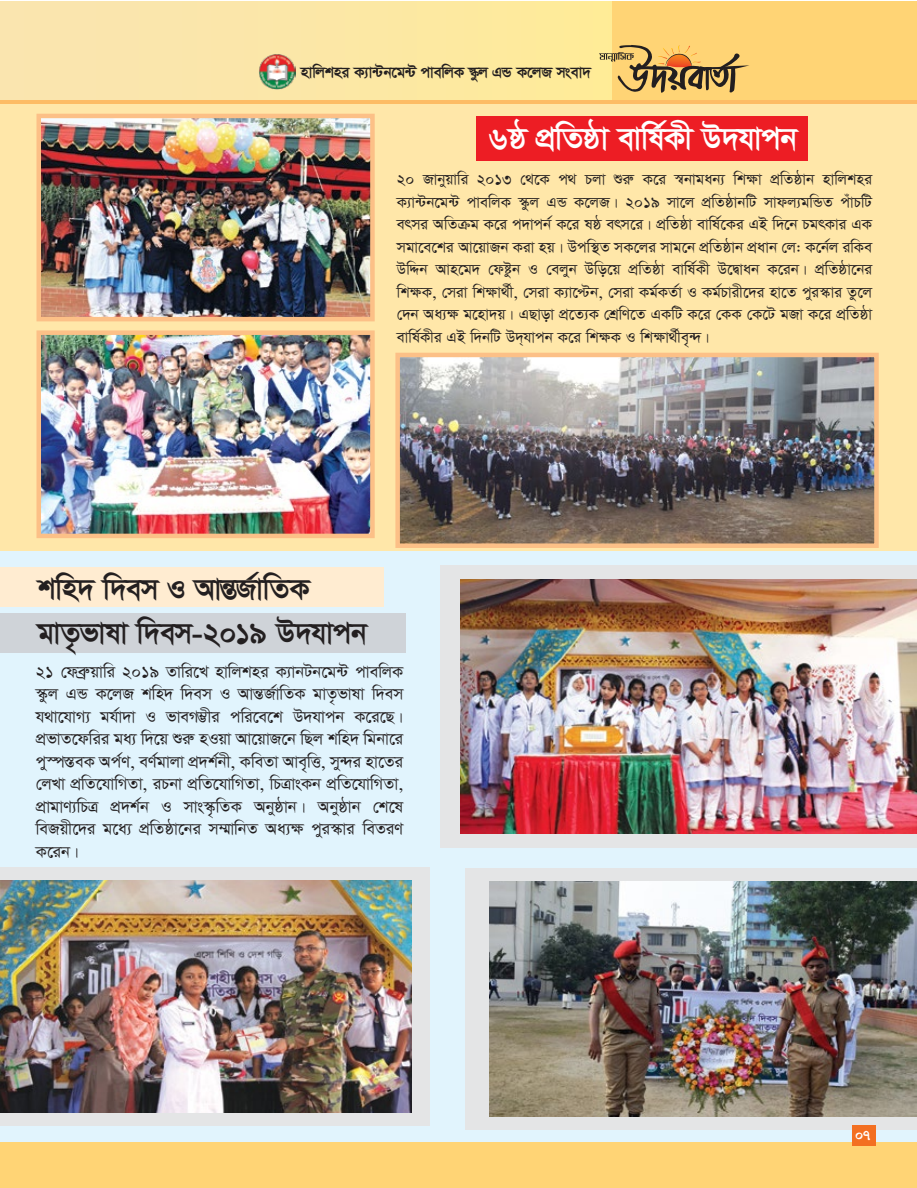
<style>
.page{position:relative;width:917px;height:1188px;background:#fff}
.page>*{position:absolute;margin:0;border:0;box-sizing:border-box;transform-origin:0 0}
.t1{font:700 36.6px "Sutonny MJ";color:#fff}
.t2{font:700 34.65px/44px "Sutonny MJ";color:#231f20}
.t3{font:19.5px/22.5px "Sutonny MJ";color:#231f20;text-align:justify}
.t4{font:18px/22.5px "Sutonny MJ";color:#231f20;text-align:justify}
.t5{font:700 18px "Sutonny MJ";color:#231f20}
.t6{font:700 16.5px "Sutonny MJ";color:#fff}
</style>
<div class="page">
<div style="left:0;top:1px;width:916px;height:1187px;background:#e1f4fd"></div>
<div style="left:0;top:568px;width:383px;height:39px;background:#ffecd1"></div>
<div style="left:0;top:613px;width:405px;height:40px;background:#cfd3d8"></div>
<div style="left:440px;top:565px;width:476px;height:282px;background:#e4e5e6"></div>
<img style="left:460px;top:580px;width:456px;height:253px">
<div style="left:0;top:868px;width:429px;height:258px;background:#e4e5e6"></div>
<img style="left:0;top:881px;width:411px;height:232px">
<div style="left:465px;top:868px;width:451px;height:262px;background:#e4e5e6"></div>
<img style="left:489px;top:881px;width:427px;height:235px">
<div style="left:0;top:71px;width:916px;height:480px;background:#ffe7a9"></div>
<svg style="left:0;top:99px;width:916px;height:4px;fill:#fdbc65"></svg>
<div style="left:476px;top:116px;width:331px;height:44px;background:#ed1d24"></div>
<img style="left:41px;top:119px;width:328px;height:197px">
<div style="left:36px;top:114px;width:338px;height:207px;border:4px solid #fcc087"></div>
<img style="left:41px;top:335px;width:328px;height:198px">
<div style="left:36px;top:330px;width:338px;height:208px;border:4px solid #fcc087"></div>
<img style="left:400px;top:358px;width:473px;height:185px">
<div style="left:395px;top:353px;width:483px;height:195px;border:4px solid #fcc087"></div>
<div style="left:0;top:1142px;width:916px;height:46px;background:#ffd475"></div>
<div style="left:852px;top:1125px;width:23px;height:20px;background:#f36f21"></div>
<div style="left:0;top:1px;width:916px;height:98px;background:linear-gradient(to bottom,#fce7a6,#fce7a6)"></div>
<div style="left:612px;top:1px;width:304px;height:98px;background:#ffd475"></div>
<svg style="left:599px;top:45px;width:150px;height:49px"></svg>
<img style="left:259px;top:54px;width:36px;height:36px">
<p class="t5" style="left:301px;top:63px;width:291px">NVWJKNI K¨V›UB‡G›U CVEWJK ¯‹ZJ GÛ K‡JR MSEV`</p>
<h1 class="t1" style="left:488px;top:118px;width:309px">6Ô CÖWZÔV EVWL©KX D`HVCB</h1>
<p class="t4" style="left:397px;top:169px;width:476px">20 RVBYQVWI 2013 †_‡K C_ PJV ÏIÆ K‡I ¯^BVGAB¨ WKŸV CÖWZÔVB NVWJKNI K¨V›UB‡G›U CVEWJK ¯‹ZJ GÛ K‡JR| 2019 MV‡J CÖWZÔVBWU MVDJ¨GWÛZ CUVPWU ERMI AWZΜG K‡I C`VCB© K‡I LÔ ERM‡I| CÖWZÔV EVWL©‡KI GB W`‡B PGRKVI GK MGV‡E‡KI AV‡QVRB KIV NQ| DCW¯’Z MK‡JI MVG‡B CÖWZÔVB CÖAVB †J: K‡B©J IWKE DWÏB AVN‡G` †DÓZB I †EJYB DWO‡Q CÖWZÔV EVWL©KX D‡ØVAB K‡IB| CÖWZÔV‡BI WKŸK, †MIV WKŸV_©X, †MIV K¨V‡ÞB, †MIV KG©KZ©V I KG©PVIX‡`I NV‡Z CYI¯‹VI ZZ‡J †`B AA¨Ÿ G‡NV`Q| GQVOV CÖ‡Z¨K †KÖWY‡Z GKWU K‡I †KK †K‡U GRV K‡I CÖWZÔV EVWL©KXI GB W`BWU D`&amp;HVCB K‡I WKŸK I WKŸV_©XE„›`|</p>
<h2 class="t2" style="left:38px;top:568px;width:330px">KWN` W`EM I AVŠÍR©VWZK<br>GVZ…FVLV W`EM-2019 D`HVCB</h2>
<p class="t3" style="left:36px;top:661px;width:369px">21 †DEªÆQVWI 2019 ZVWI‡L NVWJKNI K¨VBUB‡G›U CVEWJK ¯‹ZJ GÛ K‡JR KWN` W`EM I AVŠÍR©VWZK GVZ…FVLV W`EM H_V‡HVM¨ GH©V`V I FVEM¤¢XI CWI‡E‡K D`HVCB K‡I‡Q| CÖFVZ‡DWII GA¨ W`‡Q ÏIÆ NIQV AV‡QVR‡B WQJ KWN` WGBV‡I CY¯Ú¯ÍEK AC©Y, EY©GVJV CÖ`K©BX, KWEZV AVE„WË, MY›`I NV‡ZI †JLV CÖWZ‡HVWMZV, IPBV CÖWZ‡HVWMZV, WPÎVSKB CÖWZ‡HVWMZV, CÖVGVY¨WPÎ CÖ`K©B I MVS¯‹…WZK ABYÔVB| ABYÔVB †K‡L WERQX‡`I G‡A¨ CÖWZÔV‡BI M¤§VWBZ AA¨Ÿ CYI¯‹VI WEZIY K‡IB|</p>
<p class="t6" style="left:855px;top:1126px;width:16px">07</p>
</div>
